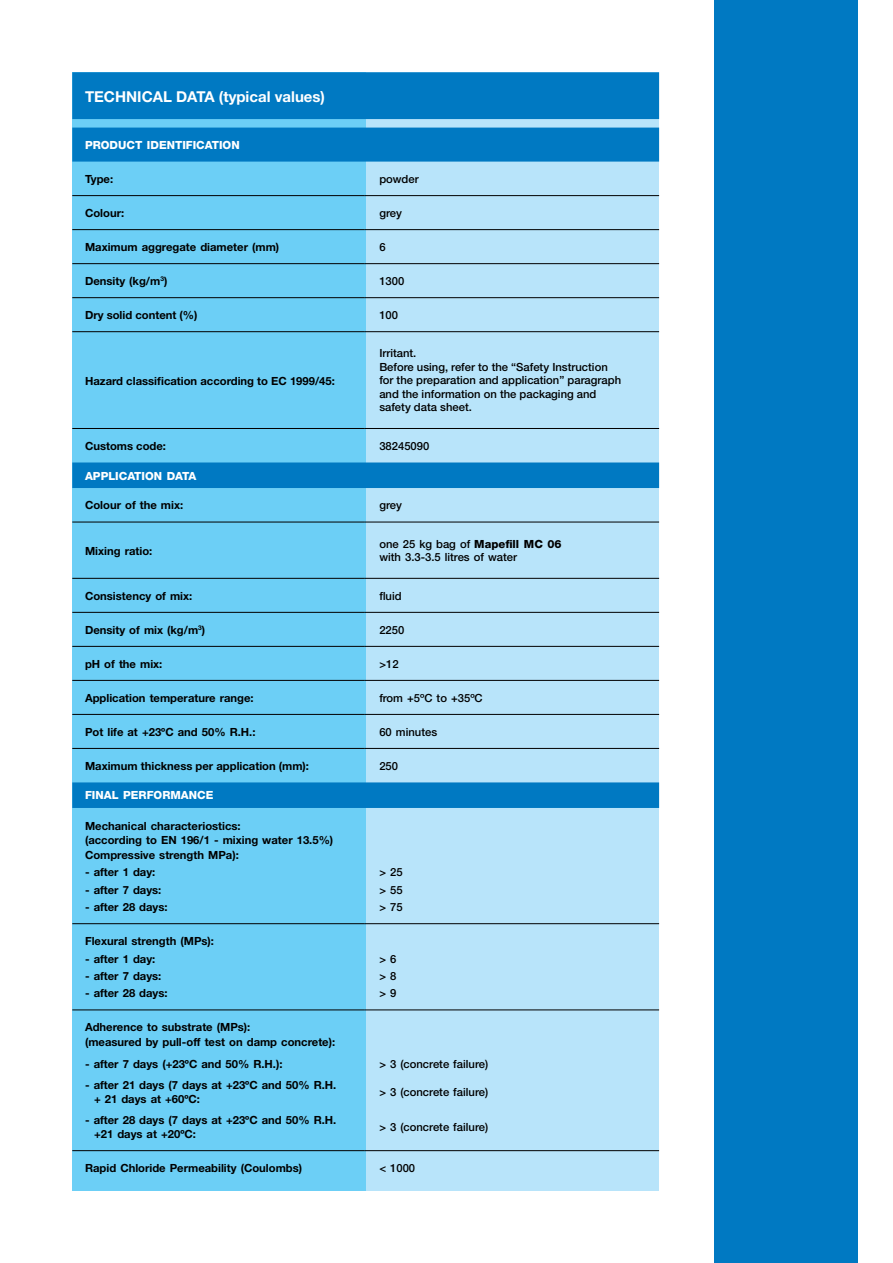
<style>
.page{position:relative;width:893px;height:1263px;background:#fff}
.page>*{position:absolute;margin:0;border:0;box-sizing:border-box;transform-origin:0 0}
.t1{font:700 15px "Helvetica Neue";color:#fff}
.t2{font:700 11.25px/14.7px "Helvetica Neue";color:#000}
.t3{font:500 11.25px/13.5px "Helvetica Neue";color:#000}
.t4{font:800 11.25px "Helvetica Neue";color:#fff}
.s1{font-weight:800}
</style>
<div class="page">
<div style="left:714px;top:0;width:144px;height:1263px;background:#0079c2"></div>
<div style="left:366px;top:72px;width:293px;height:1119px;background:#b8e4fa"></div>
<div style="left:72px;top:72px;width:294px;height:1119px;background:#6ccff6"></div>
<svg style="left:72px;top:72px;width:587px;height:736px"></svg>
<hr style="left:72px;top:195px;width:293px;height:1px;background:#000">
<hr style="left:365px;top:195px;width:294px;height:1px;background:#000">
<hr style="left:72px;top:229px;width:293px;height:1px;background:#000">
<hr style="left:365px;top:229px;width:294px;height:1px;background:#000">
<hr style="left:72px;top:263px;width:293px;height:1px;background:#000">
<hr style="left:365px;top:263px;width:294px;height:1px;background:#000">
<hr style="left:72px;top:522px;width:293px;height:1px;background:#000">
<hr style="left:365px;top:522px;width:294px;height:1px;background:#000">
<hr style="left:72px;top:578px;width:293px;height:1px;background:#000">
<hr style="left:365px;top:578px;width:294px;height:1px;background:#000">
<hr style="left:72px;top:612px;width:293px;height:1px;background:#000">
<hr style="left:365px;top:612px;width:294px;height:1px;background:#000">
<hr style="left:72px;top:646px;width:293px;height:1px;background:#000">
<hr style="left:365px;top:646px;width:294px;height:1px;background:#000">
<hr style="left:72px;top:680px;width:293px;height:1px;background:#000">
<hr style="left:365px;top:680px;width:294px;height:1px;background:#000">
<hr style="left:72px;top:714px;width:293px;height:1px;background:#000">
<hr style="left:365px;top:714px;width:294px;height:1px;background:#000">
<hr style="left:72px;top:1150px;width:293px;height:1px;background:#000">
<hr style="left:365px;top:1150px;width:294px;height:1px;background:#000">
<hr style="left:72px;top:297px;width:293px;height:1px;background:#000">
<hr style="left:365px;top:297px;width:294px;height:1px;background:#000">
<hr style="left:72px;top:331px;width:293px;height:1px;background:#000">
<hr style="left:365px;top:331px;width:294px;height:1px;background:#000">
<hr style="left:72px;top:428px;width:293px;height:1px;background:#000">
<hr style="left:365px;top:428px;width:294px;height:1px;background:#000">
<hr style="left:72px;top:748px;width:293px;height:1px;background:#000">
<hr style="left:365px;top:748px;width:294px;height:1px;background:#000">
<hr style="left:72px;top:923px;width:293px;height:1px;background:#000">
<hr style="left:365px;top:923px;width:294px;height:1px;background:#000">
<hr style="left:72px;top:1009px;width:293px;height:1px;background:#000">
<hr style="left:365px;top:1009px;width:294px;height:1px;background:#000">
<h1 class="t1" style="left:85px;top:87px;width:241px">TECHNICAL DATA (typical values)</h1>
<p class="t4" style="left:85px;top:138px;width:156px">PRODUCT IDENTIFICATION</p>
<p class="t2" style="left:85px;top:171px;width:30px">Type:</p>
<p class="t3" style="left:379px;top:172px;width:41px">powder</p>
<p class="t2" style="left:85px;top:205px;width:41px">Colour:</p>
<p class="t3" style="left:379px;top:206px;width:24px">grey</p>
<p class="t2" style="left:85px;top:239px;width:196px">Maximum aggregate diameter (mm)</p>
<p class="t3" style="left:379px;top:240px;width:8px">6</p>
<p class="t2" style="left:85px;top:273px;width:84px">Density (kg/m<sup>3</sup>)</p>
<p class="t3" style="left:379px;top:274px;width:27px">1300</p>
<p class="t2" style="left:85px;top:307px;width:114px">Dry solid content (%)</p>
<p class="t3" style="left:379px;top:308px;width:20px">100</p>
<p class="t2" style="left:85px;top:373px;width:251px">Hazard classification according to EC 1999/45:</p>
<p class="t3" style="left:379px;top:347px;width:243px">Irritant.<br>Before using, refer to the “Safety Instruction for the preparation and application” paragraph and the information on the packaging and safety data sheet.</p>
<p class="t2" style="left:85px;top:438px;width:83px">Customs code:</p>
<p class="t3" style="left:379px;top:439px;width:52px">38245090</p>
<p class="t4" style="left:85px;top:469px;width:38px">APPLICATION</p>
<p class="t4" style="left:167px;top:469px;width:9px">DATA</p>
<p class="t2" style="left:85px;top:498px;width:100px">Colour of the mix:</p>
<p class="t3" style="left:379px;top:498px;width:24px">grey</p>
<p class="t2" style="left:85px;top:543px;width:69px">Mixing ratio:</p>
<p class="t3" style="left:379px;top:537px;width:184px">one 25 kg bag of <span class="s1">MAPEFILL MC 06 </span>with 3.3-3.5 litres of water</p>
<p class="t2" style="left:85px;top:588px;width:109px">Consistency of mix:</p>
<p class="t3" style="left:379px;top:589px;width:24px">fluid</p>
<p class="t2" style="left:85px;top:622px;width:122px">Density of mix (kg/m<sup>3</sup>)</p>
<p class="t3" style="left:379px;top:623px;width:27px">2250</p>
<p class="t2" style="left:85px;top:656px;width:79px">pH of the mix:</p>
<p class="t3" style="left:379px;top:657px;width:21px">&gt;12</p>
<p class="t2" style="left:85px;top:690px;width:170px">Application temperature range:</p>
<p class="t3" style="left:379px;top:691px;width:105px">from +5ºC to +35ºC</p>
<p class="t2" style="left:85px;top:724px;width:172px">Pot life at +23ºC and 50% R.H.:</p>
<p class="t3" style="left:379px;top:725px;width:59px">60 minutes</p>
<p class="t2" style="left:85px;top:758px;width:226px">Maximum thickness per application (mm):</p>
<p class="t3" style="left:379px;top:759px;width:20px">250</p>
<p class="t4" style="left:85px;top:789px;width:55px">FINAL PERFORMANCE</p>
<p class="t2" style="left:85px;top:818px;width:250px">Mechanical characteriostics:<br>(according to EN 196/1 - mixing water 13.5%)<br>Compressive strength MPa):</p>
<p class="t2" style="left:85px;top:865px;width:72px">- after 1 day:</p>
<p class="t3" style="left:379px;top:865px;width:25px">&gt; 25</p>
<p class="t2" style="left:85px;top:882px;width:78px">- after 7 days:</p>
<p class="t3" style="left:379px;top:883px;width:25px">&gt; 55</p>
<p class="t2" style="left:85px;top:899px;width:84px">- after 28 days:</p>
<p class="t3" style="left:379px;top:900px;width:25px">&gt; 75</p>
<p class="t2" style="left:85px;top:933px;width:130px">Flexural strength (MPs):</p>
<p class="t2" style="left:85px;top:951px;width:72px">- after 1 day:</p>
<p class="t3" style="left:379px;top:952px;width:19px">&gt; 6</p>
<p class="t2" style="left:85px;top:968px;width:78px">- after 7 days:</p>
<p class="t3" style="left:379px;top:969px;width:19px">&gt; 8</p>
<p class="t2" style="left:85px;top:985px;width:84px">- after 28 days:</p>
<p class="t3" style="left:379px;top:986px;width:19px">&gt; 9</p>
<p class="t2" style="left:85px;top:1020px;width:252px">Adherence to substrate (MPs):<br>(measured by pull-off test on damp concrete):</p>
<p class="t2" style="left:85px;top:1056px;width:199px">- after 7 days (+23ºC and 50% R.H.):</p>
<p class="t3" style="left:379px;top:1057px;width:110px">&gt; 3 (concrete failure)</p>
<p class="t2" style="left:94px;top:1078px;width:244px;line-height:13.5px;text-indent:-9px">- after 21 days (7 days at +23ºC and 50% R.H. + 21 days at +60ºC:</p>
<p class="t3" style="left:379px;top:1085px;width:110px">&gt; 3 (concrete failure)</p>
<p class="t2" style="left:94px;top:1113px;width:244px;line-height:13.5px;text-indent:-9px">- after 28 days (7 days at +23ºC and 50% R.H. +21 days at +20ºC:</p>
<p class="t3" style="left:379px;top:1120px;width:110px">&gt; 3 (concrete failure)</p>
<p class="t2" style="left:85px;top:1160px;width:219px">Rapid Chloride Permeability (Coulombs)</p>
<p class="t3" style="left:379px;top:1161px;width:37px">&lt; 1000</p>
</div>
